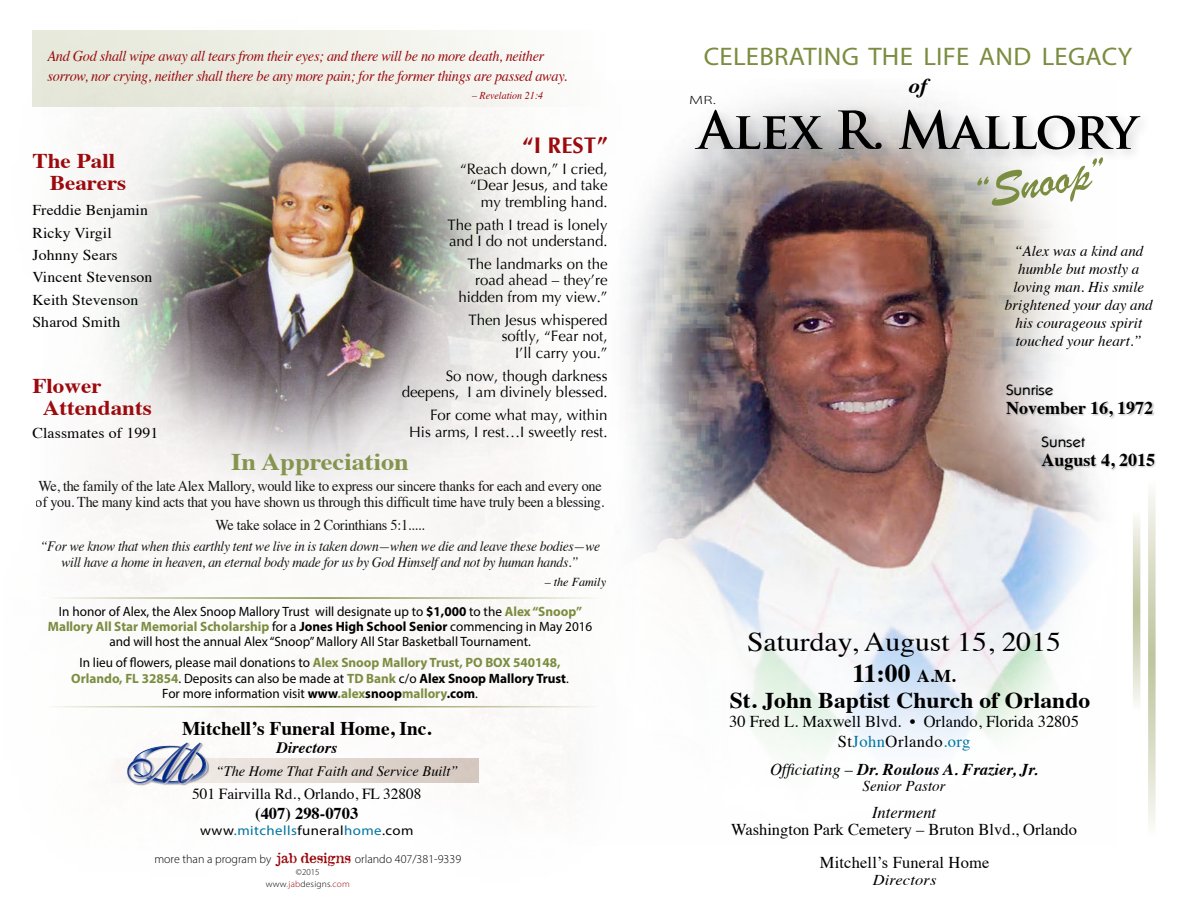
<style>
.page{position:relative;width:1188px;height:918px;background:#fff}
.page>*{position:absolute;margin:0;border:0;box-sizing:border-box;transform-origin:0 0}
.t1{font:700 51px "Trajan Pro";letter-spacing:-.02em;color:#000}
.t2{font:51px "Brush Script";color:#7b8d40}
.t3{font:27px "Times";color:#000;scale:1.1 1}
.t4{font:25.5px "Myriad Pro";letter-spacing:.01em;color:#7b8d40;scale:1.05 1}
.t5{font:700 25.5px "Times";color:#000}
.t6{font:700 24px "Times";color:#7b8d40;scale:1.1 1}
.t7{font:700 22.5px "Times";color:#000;scale:1.05 1}
.t8{font:700 22.5px "Optima";color:#9c0a0e}
.t9{font:700 21px/22.5px "Times";color:#9c0a0e;scale:1.1 1}
.t10{font:italic 700 21px "Times";color:#000;scale:1.1 1}
.t11{font:700 19.35px "Times";color:#000}
.t12{font:700 18px "Times";color:#000}
.t13{font:16.5px/19.5px "Times";color:#000;text-align:center}
.t14{font:italic 700 16.5px "Times";color:#000}
.t15{font:700 16.5px "Times";color:#000}
.t16{font:italic 16.5px "Times";color:#000}
.t17{font:italic 700 15.9px "Times";color:#000}
.t18{font:15.3px "Times";color:#000}
.t19{font:15px/16.5px "Optima";color:#000;text-align:right}
.t20{font:15px/16.5px "Times";letter-spacing:-.02em;color:#000;scale:.95 1}
.t21{font:italic 15px/19.5px "Times";letter-spacing:-.02em;color:#9c0a0e;scale:.95 1}
.t22{font:italic 15px/18px "Times";color:#000;text-align:center}
.t23{font:15px/22.4px "Times";letter-spacing:.01em;color:#000;scale:1.05 1}
.t24{font:300 15px "Sharnay";color:#000}
.t25{font:italic 15px "Times";color:#000;scale:1.1 1}
.t26{font:italic 14.4px "Times";color:#000}
.t27{font:italic 14.25px/16.5px "Times";letter-spacing:-.02em;color:#000;text-align:center;scale:.95 1}
.t28{font:13.5px/15.5px "Myriad Pro";color:#000;text-align:center}
.t29{font:13.5px "Myriad Pro";letter-spacing:.03em;color:#000;scale:1.1 1}
.t30{font:italic 12.15px "Times";color:#000}
.t31{font:300 12px "Myriad Pro";color:#000}
.t32{font:300 12px "Myriad Pro";color:#000;scale:1.5 1}
.t33{font:italic 10.5px "Times";color:#9c0a0e;scale:.95 1}
.t34{font:300 9px/12px "Myriad Pro";letter-spacing:.02em;color:#000;text-align:center}
.s1{font-weight:700}
.s2{font-weight:700;color:#7b8d40}
.s3{color:#0074a2}
.s4{font-family:"Want Ad S Si";font-weight:400;font-size:13.5px;color:#9c0a0e}
.s5{color:#9c0a0e}
.s6{font-size:18px}
.s7{font-weight:400}
</style>
<div class="page">
<img style="left:636px;top:93px;width:463px;height:662px">
<div style="left:1006px;top:385px;width:149px;height:35px;background:#000;opacity:.2"></div>
<div style="left:1041px;top:436px;width:116px;height:36px;background:#000;opacity:.2"></div>
<svg style="left:1148px;top:492px;width:8px;height:333px;background:#dbdec9"></svg>
<svg style="left:1133px;top:518px;width:7px;height:186px"></svg>
<div style="left:33px;top:30px;width:575px;height:77px;background:linear-gradient(to right,#e5e7d8,#fdfcfb)"></div>
<svg style="left:105px;top:759px;width:374px;height:23px;background:#e2d9d3"></svg>
<div style="left:126px;top:742px;width:83px;height:44px;background:#000;opacity:.4"></div>
<img style="left:206px;top:760px;width:2px;height:24px">
<svg style="left:127px;top:743px;width:79px;height:41px"></svg>
<div style="left:690px;top:104px;width:464px;height:60px;background:#000;opacity:.18"></div>
<img style="left:41px;top:50px;width:494px;height:586px">
<hr style="left:41px;top:597px;width:558px;height:2px;background:#fff">
<p class="t21" style="left:48px;top:45px;width:548px">And God shall wipe away all tears from their eyes; and there will be no more death, neither sorrow, nor crying, neither shall there be any more pain; for the former things are passed away.</p>
<p class="t33" style="left:472px;top:87px;width:76px">– Revelation 21:4</p>
<h3 class="t9" style="left:50px;top:147px;width:71px;text-indent:-17px">The Pall<br>Bearers</h3>
<p class="t23" style="left:32px;top:198px;width:116px">Freddie Benjamin<br>Ricky Virgil<br>Johnny Sears<br>Vincent Stevenson<br>Keith Stevenson<br>Sharod Smith</p>
<h3 class="t9" style="left:43px;top:372px;width:101px;text-indent:-10px">Flower<br>Attendants</h3>
<p class="t23" style="left:32px;top:420px;width:122px">Classmates of 1991</p>
<h3 class="t8" style="left:523px;top:132px;width:87px">“I REST”</h3>
<p class="t19" style="left:460px;top:160px;width:149px">“Reach down,” I cried, “Dear Jesus, and take my trembling hand.</p>
<p class="t19" style="left:448px;top:216px;width:162px;text-align:left">The path I tread is lonely and I do not understand.</p>
<p class="t19" style="left:458px;top:256px;width:151px">The landmarks on the road ahead – they’re hidden from my view.”</p>
<p class="t19" style="left:468px;top:312px;width:141px">Then Jesus whispered softly, “Fear not,<br>I’ll carry you.”</p>
<p class="t19" style="left:402px;top:368px;width:207px">So now, though darkness deepens, I am divinely blessed.</p>
<p class="t19" style="left:409px;top:407px;width:200px">For come what may, within<br>His arms, I rest…I sweetly rest.</p>
<h3 class="t6" style="left:231px;top:439px;width:163px">In Appreciation</h3>
<p class="t20" style="left:36px;top:476px;width:600px">We, the family of the late Alex Mallory, would like to express our sincere thanks for each and every one of you. The many kind acts that you have shown us through this difficult time have truly been a blessing.</p>
<p class="t20" style="left:216px;top:515px;width:221px">We take solace in 2 Corinthians 5:1.....</p>
<p class="t27" style="left:40px;top:537px;width:591px">“For we know that when this earthly tent we live in is taken down—when we die and leave these bodies—we will have a home in heaven, an eternal body made for us by God Himself and not by human hands.”</p>
<p class="t30" style="left:545px;top:572px;width:63px">– the Family</p>
<p class="t28" style="left:48px;top:603px;width:546px">In honor of Alex, the Alex Snoop Mallory Trust will designate up to <span class="s1">$1,000</span> to the <span class="s2">Alex “Snoop”<br>Mallory All Star Memorial Scholarship</span> for a <span class="s1">Jones High School Senior</span> commencing in May 2016 and will host the annual Alex “Snoop” Mallory All Star Basketball Tournament.</p>
<p class="t28" style="left:71px;top:655px;width:499px">In lieu of flowers, please mail donations to <span class="s2">Alex Snoop Mallory Trust, PO BOX 540148,<br>Orlando, FL 32854</span>. Deposits can also be made at <span class="s2">TD Bank</span> c/o <span class="s1">Alex Snoop Mallory Trust</span>.<br>For more information visit <span class="s1">www</span><span class="s2">.alex</span><span class="s1">snoop</span><span class="s2">mallory</span><span class="s1">.com</span>.</p>
<h3 class="t11" style="left:182px;top:710px;width:250px">Mitchell’s Funeral Home, Inc.</h3>
<p class="t17" style="left:276px;top:733px;width:62px">Directors</p>
<p class="t26" style="left:216px;top:758px;width:244px">“The Home That Faith and Service Built”</p>
<p class="t18" style="left:192px;top:780px;width:231px">501 Fairvilla Rd., Orlando, FL 32808</p>
<p class="t15" style="left:255px;top:797px;width:105px">(407) 298-0703</p>
<p class="t29" style="left:200px;top:822px;width:196px">www<span class="s3">.mitchells</span>funeral<span class="s3">home</span>.com</p>
<p class="t31" style="left:154px;top:851px;width:308px">more than a program by <span class="s4">jab designs</span> orlando 407/381-9339</p>
<p class="t34" style="left:266px;top:866px;width:86px">©2015 www<span class="s5">.jab</span>designs<span class="s5">.com</span></p>
<h3 class="t4" style="left:704px;top:41px;width:410px">CELEBRATING THE LIFE AND LEGACY</h3>
<p class="t32" style="left:689px;top:93px;width:19px">MR.</p>
<h3 class="t10" style="left:908px;top:66px;width:19px">of</h3>
<h1 class="t1" style="left:698px;top:99px;width:441px">Alex R. Mallory</h1>
<h1 class="t2" style="left:964px;top:161px;width:140px;rotate:-9deg">“Snoop”</h1>
<p class="t22" style="left:1005px;top:241px;width:149px">“Alex was a kind and humble but mostly a loving man. His smile brightened your day and his courageous spirit touched your heart.”</p>
<p class="t24" style="left:1006px;top:381px;width:49px">Sunrise</p>
<h3 class="t12" style="left:1006px;top:391px;width:149px">November 16, 1972</h3>
<p class="t24" style="left:1042px;top:433px;width:45px">Sunset</p>
<h3 class="t12" style="left:1042px;top:443px;width:115px">August 4, 2015</h3>
<h2 class="t3" style="left:747px;top:616px;width:287px">Saturday, August 15, 2015</h2>
<h3 class="t5" style="left:852px;top:649px;width:105px">11:00 <span class="s6">A.M.</span></h3>
<h3 class="t7" style="left:730px;top:679px;width:345px">St. John Baptist Church of Orlando</h3>
<p class="t13" style="left:729px;top:711px;width:351px">30 Fred L. Maxwell Blvd. • Orlando, Florida 32805<br>St<span class="s3">John</span>Orlando<span class="s3">.org</span></p>
<p class="t14" style="left:770px;top:754px;width:270px"><span class="s7">Officiating –</span> Dr. Roulous A. Frazier, Jr.</p>
<p class="t22" style="left:863px;top:776px;width:84px">Senior Pastor</p>
<p class="t16" style="left:872px;top:798px;width:66px">Interment</p>
<p class="t13" style="left:731px;top:818px;width:348px">Washington Park Cemetery – Bruton Blvd., Orlando</p>
<p class="t13" style="left:820px;top:852px;width:171px">Mitchell’s Funeral Home</p>
<p class="t25" style="left:873px;top:867px;width:60px">Directors</p>
</div>
